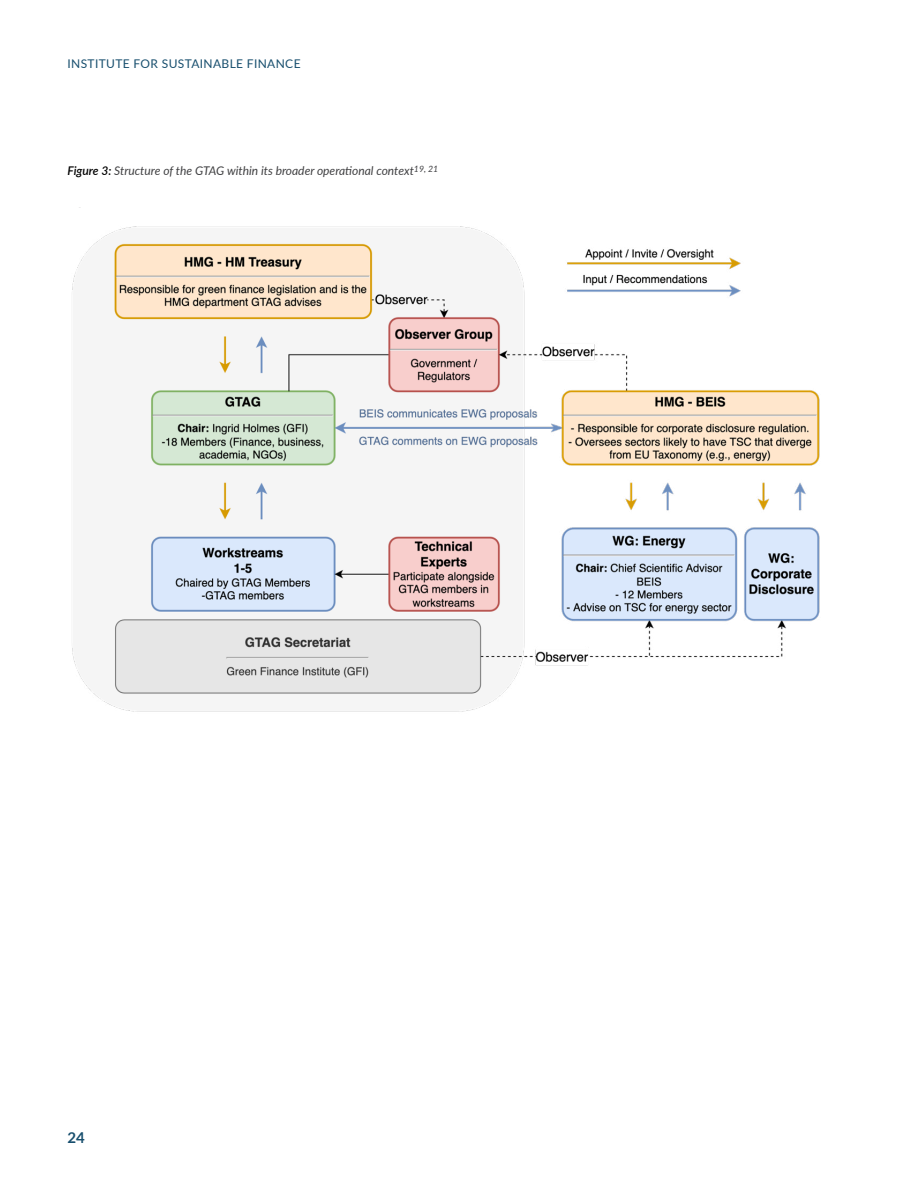
<style>
.page{position:relative;width:918px;height:1188px;background:#fff}
.page>*{position:absolute;margin:0;border:0;box-sizing:border-box;transform-origin:0 0}
.t1{font:700 15px "Lato";color:#184f6e}
.t2{font:italic 12px "Lato";color:#404042}
.t3{font:12px "Lato";letter-spacing:.03em;color:#184f6e}
.s1{font-weight:600;color:#000}
</style>
<div class="page">
<img style="left:72px;top:226px;width:748px;height:486px">
<p class="t3" style="left:68px;top:55px;width:235px">INSTITUTE FOR SUSTAINABLE FINANCE</p>
<p class="t2" style="left:68px;top:163px;width:372px"><span class="s1">Figure 3:</span> Structure of the GTAG within its broader operational context<sup>19,</sup> <sup>21</sup></p>
<p class="t1" style="left:68px;top:1126px;width:19px">24</p>
</div>
